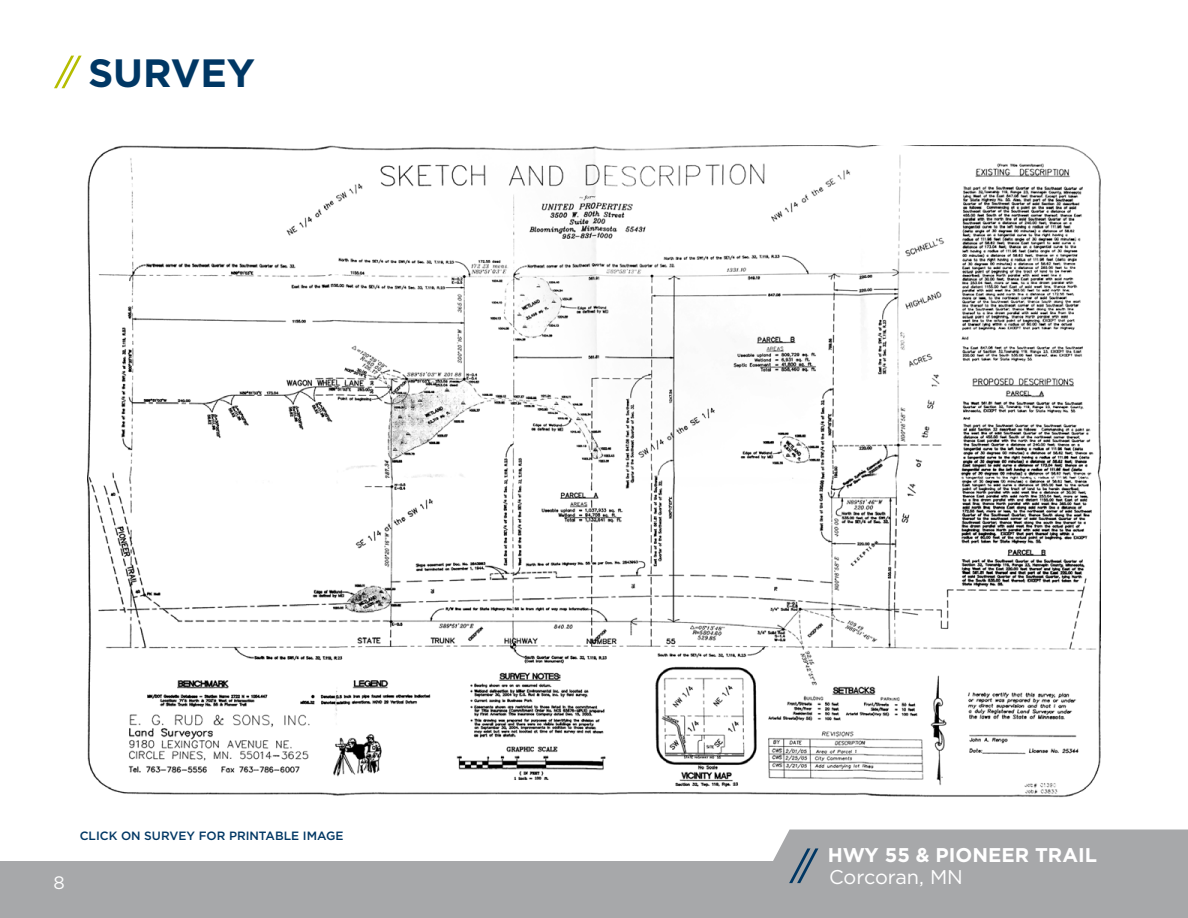
<style>
.page{position:relative;width:1188px;height:918px;background:#fff}
.page>*{position:absolute;margin:0;border:0;box-sizing:border-box;transform-origin:0 0}
.t1{font:700 39.45px "Gotham";color:#003764}
.t2{font:700 19.8px "Gotham";color:#fff}
.t3{font:19.8px "Gotham";letter-spacing:-.005em;color:#fff}
.t4{font:18px "Gotham";color:#fff}
.t5{font:500 12px "Gotham";color:#003764}
</style>
<div class="page">
<svg style="left:54px;top:56px;width:28px;height:32px"></svg>
<img style="left:87px;top:146px;width:1014px;height:651px">
<div style="left:0;top:861px;width:699px;height:57px;background:#a7a8aa"></div>
<div style="left:699px;top:830px;width:489px;height:88px;background:#a7a8aa"></div>
<h1 class="t1" style="left:88px;top:47px;width:169px">SURVEY</h1>
<h3 class="t4" style="left:54px;top:871px;width:13px">8</h3>
<p class="t5" style="left:80px;top:828px;width:265px">CLICK ON SURVEY FOR PRINTABLE IMAGE</p>
<h2 class="t2" style="left:828px;top:842px;width:271px">HWY 55 &amp; PIONEER TRAIL</h2>
<h2 class="t3" style="left:829px;top:864px;width:135px">Corcoran, MN</h2>
</div>
